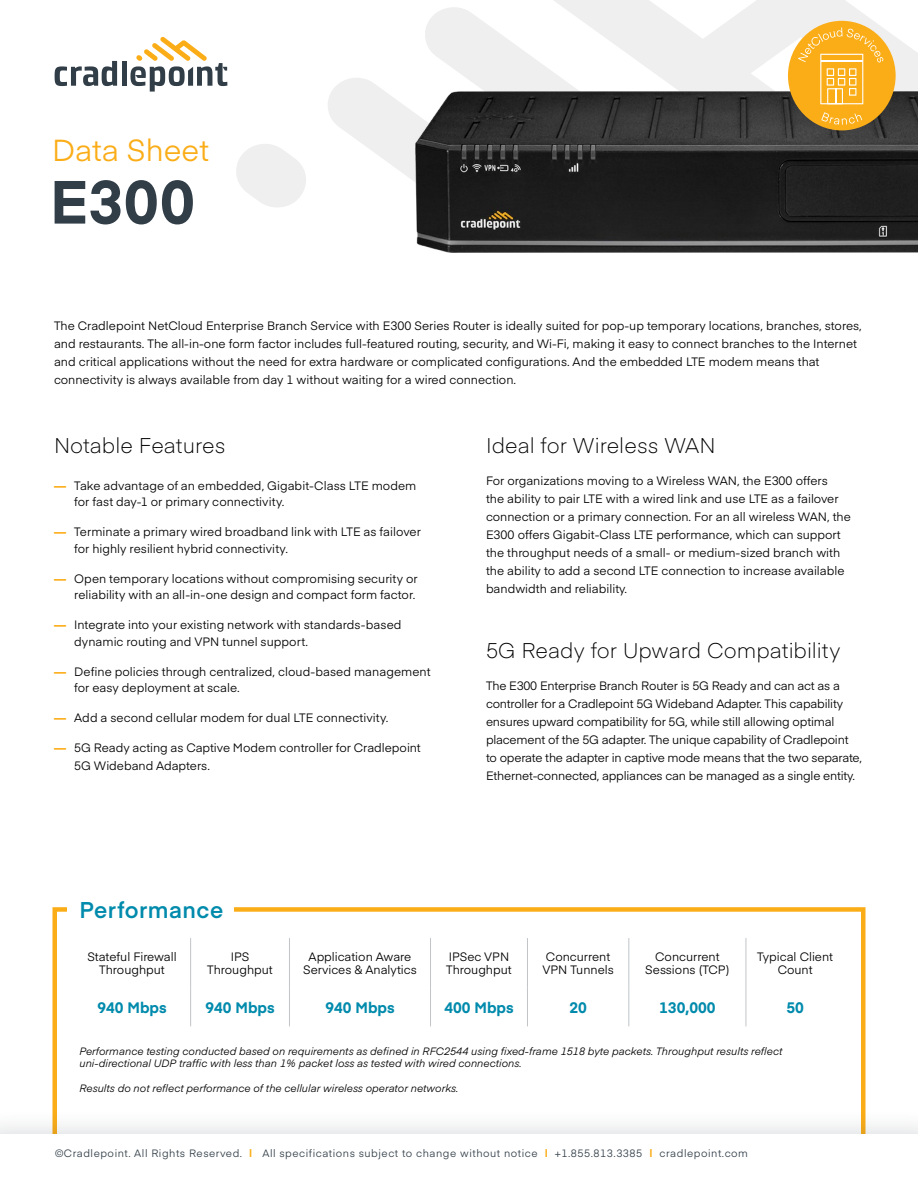
<style>
.page{position:relative;width:918px;height:1188px;background:#fff}
.page>*{position:absolute;margin:0;border:0;box-sizing:border-box;transform-origin:0 0}
.t1{font:700 60px "Eina 01";color:#313e48}
.t2{font:30px "Eina 01";color:#fbad18}
.t3{font:600 22.5px "Eina 01";letter-spacing:.02em;color:#008aac}
.t4{font:300 21px "Eina 01";color:#000}
.t5{font:700 15px "Eina 01";color:#008aac}
.t6{font:12px/18px "Eina 01";color:#000}
.t7{font:italic 10.5px/12px "Eina 01";color:#000}
.t8{font:10.5px "Eina 01";letter-spacing:.05em;color:#313e48}
.s1{font-weight:700;color:#fbad18}
</style>
<div class="page">
<div style="left:52px;top:907px;width:814px;height:241px;border:4px solid #fbad18"></div>
<div style="left:67px;top:896px;width:167px;height:27px;background:#fff"></div>
<svg style="left:425px;top:7px;width:94px;height:85px;fill:#efefef"></svg>
<svg style="left:328px;top:76px;width:171px;height:118px"></svg>
<svg style="left:236px;top:144px;width:70px;height:63px"></svg>
<svg style="left:519px;top:0;width:399px;height:92px;fill:#efefef"></svg>
<img style="left:416px;top:92px;width:502px;height:160px">
<svg style="left:55px;top:61px;width:62px;height:25px"></svg>
<div style="left:122px;top:61px;width:5px;height:25px;background:#313e48"></div>
<svg style="left:130px;top:37px;width:97px;height:55px"></svg>
<div style="left:788px;top:21px;width:108px;height:109px;background:#fbad18;border-radius:50%"></div>
<svg style="left:821px;top:112px;width:41px;height:13px"></svg>
<svg style="left:798px;top:28px;width:86px;height:76px"></svg>
<hr style="left:821px;top:61px;width:42px;height:1px;background:#fff">
<div style="left:0;top:1109px;width:918px;height:79px;background:#f7f8f8"></div>
<div style="left:0;top:1134px;width:918px;height:54px;background:#fff"></div>
<hr style="left:190px;top:938px;width:1px;height:50px;background:#c1c5c8">
<hr style="left:289px;top:938px;width:1px;height:50px;background:#c1c5c8">
<hr style="left:430px;top:938px;width:1px;height:50px;background:#c1c5c8">
<hr style="left:527px;top:938px;width:1px;height:50px;background:#c1c5c8">
<hr style="left:628px;top:938px;width:1px;height:50px;background:#c1c5c8">
<hr style="left:746px;top:938px;width:1px;height:50px;background:#c1c5c8">
<hr style="left:190px;top:988px;width:1px;height:38px;background:#c1c5c8">
<hr style="left:289px;top:988px;width:1px;height:38px;background:#c1c5c8">
<hr style="left:430px;top:988px;width:1px;height:38px;background:#c1c5c8">
<hr style="left:527px;top:988px;width:1px;height:38px;background:#c1c5c8">
<hr style="left:628px;top:988px;width:1px;height:38px;background:#c1c5c8">
<hr style="left:746px;top:988px;width:1px;height:38px;background:#c1c5c8">
<h2 class="t2" style="left:52px;top:128px;width:158px">Data Sheet</h2>
<h1 class="t1" style="left:50px;top:158px;width:146px">E300</h1>
<p class="t6" style="left:54px;top:315px;width:809px">The Cradlepoint NetCloud Enterprise Branch Service with E300 Series Router is ideally suited for pop-up temporary locations, branches, stores, and restaurants. The all-in-one form factor includes full-featured routing, security, and Wi-Fi, making it easy to connect branches to the Internet and critical applications without the need for extra hardware or complicated configurations. And the embedded LTE modem means that connectivity is always available from day 1 without waiting for a wired connection.</p>
<h3 class="t4" style="left:54px;top:430px;width:173px">Notable Features</h3>
<p class="t6" style="left:74px;top:477px;width:344px;line-height:16.5px;text-indent:-20px"><span class="s1">—</span> Take advantage of an embedded, Gigabit-Class LTE modem for fast day-1 or primary connectivity.</p>
<p class="t6" style="left:74px;top:523px;width:348px;line-height:16.5px;text-indent:-20px"><span class="s1">—</span> Terminate a primary wired broadband link with LTE as failover for highly resilient hybrid connectivity.</p>
<p class="t6" style="left:54px;top:570px;width:365px;line-height:16.5px;text-align:right"><span class="s1">—</span> Open temporary locations without compromising security or reliability with an all-in-one design and compact form factor.</p>
<p class="t6" style="left:74px;top:616px;width:329px;line-height:16.5px;text-indent:-20px"><span class="s1">—</span> Integrate into your existing network with standards-based dynamic routing and VPN tunnel support.</p>
<p class="t6" style="left:74px;top:663px;width:358px;line-height:16.5px;text-indent:-20px"><span class="s1">—</span> Define policies through centralized, cloud-based management for easy deployment at scale.</p>
<p class="t6" style="left:54px;top:708px;width:336px"><span class="s1">—</span> Add a second cellular modem for dual LTE connectivity.</p>
<p class="t6" style="left:74px;top:738px;width:348px;text-indent:-20px"><span class="s1">—</span> 5G Ready acting as Captive Modem controller for Cradlepoint<br>5G Wideband Adapters.</p>
<h3 class="t4" style="left:486px;top:430px;width:231px">Ideal for Wireless WAN</h3>
<p class="t6" style="left:486px;top:471px;width:366px">For organizations moving to a Wireless WAN, the E300 offers<br>the ability to pair LTE with a wired link and use LTE as a failover connection or a primary connection. For an all wireless WAN, the E300 offers Gigabit-Class LTE performance, which can support the throughput needs of a small- or medium-sized branch with the ability to add a second LTE connection to increase available bandwidth and reliability.</p>
<h3 class="t4" style="left:486px;top:635px;width:356px">5G Ready for Upward Compatibility</h3>
<p class="t6" style="left:486px;top:676px;width:378px">The E300 Enterprise Branch Router is 5G Ready and can act as a controller for a Cradlepoint 5G Wideband Adapter. This capability ensures upward compatibility for 5G, while still allowing optimal placement of the 5G adapter. The unique capability of Cradlepoint to operate the adapter in captive mode means that the two separate, Ethernet-connected, appliances can be managed as a single entity.</p>
<h3 class="t3" style="left:80px;top:893px;width:145px">Performance</h3>
<p class="t6" style="left:87px;top:949px;width:91px;line-height:13.5px;text-align:center">Stateful Firewall<br>Throughput</p>
<p class="t6" style="left:207px;top:949px;width:67px;line-height:13.5px;text-align:center">IPS<br>Throughput</p>
<p class="t6" style="left:303px;top:949px;width:115px;line-height:13.5px;text-align:center">Application Aware<br>Services &amp; Analytics</p>
<p class="t6" style="left:446px;top:949px;width:67px;line-height:13.5px">IPSec VPN<br>Throughput</p>
<p class="t6" style="left:542px;top:949px;width:73px;line-height:13.5px">Concurrent<br>VPN Tunnels</p>
<p class="t6" style="left:645px;top:949px;width:86px;line-height:13.5px;text-align:center">Concurrent<br>Sessions (TCP)</p>
<p class="t6" style="left:757px;top:949px;width:77px;line-height:13.5px;text-align:center">Typical Client<br>Count</p>
<p class="t5" style="left:97px;top:996px;width:71px">940 Mbps</p>
<p class="t5" style="left:205px;top:996px;width:71px">940 Mbps</p>
<p class="t5" style="left:325px;top:996px;width:71px">940 Mbps</p>
<p class="t5" style="left:444px;top:996px;width:71px">400 Mbps</p>
<p class="t5" style="left:569px;top:996px;width:19px">20</p>
<p class="t5" style="left:659px;top:996px;width:58px">130,000</p>
<p class="t5" style="left:786px;top:996px;width:19px">50</p>
<p class="t7" style="left:80px;top:1044px;width:704px">Performance testing conducted based on requirements as defined in RFC2544 using fixed-frame 1518 byte packets. Throughput results reflect uni-directional UDP traffic with less than 1% packet loss as tested with wired connections.</p>
<p class="t7" style="left:80px;top:1082px;width:381px">Results do not reflect performance of the cellular wireless operator networks.</p>
<p class="t8" style="left:55px;top:1146px;width:694px">©Cradlepoint. All Rights Reserved. <span class="s1">|</span> All specifications subject to change without notice <span class="s1">|</span> +1.855.813.3385 <span class="s1">|</span> cradlepoint.com</p>
</div>
